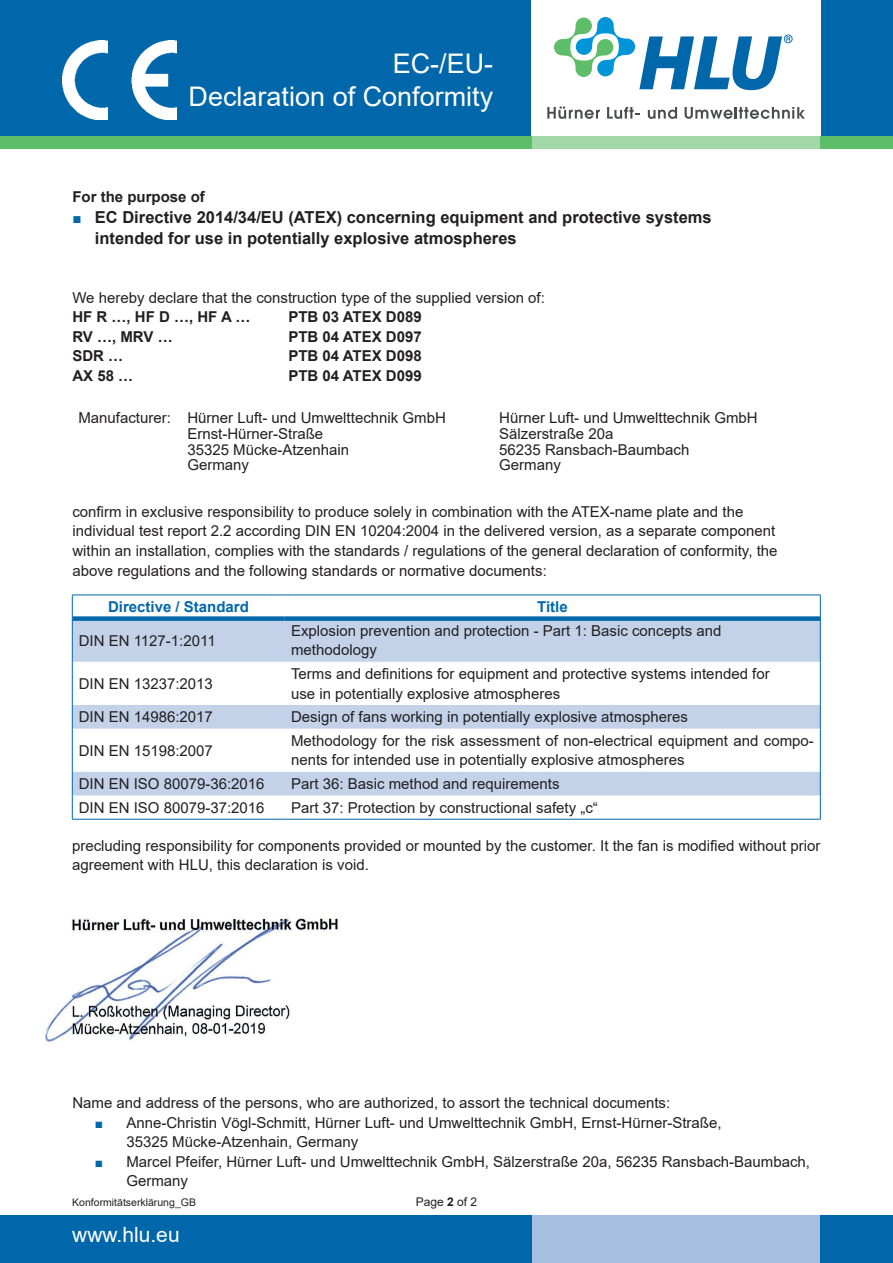
<style>
.page{position:relative;width:893px;height:1263px;background:#fff}
.page>*{position:absolute;margin:0;border:0;box-sizing:border-box;transform-origin:0 0}
.t1{font:27px/33px "Arial";color:#fff;text-align:right}
.t2{font:21px "Arial";color:#fff}
.t3{font:700 16.5px "Arial";color:#231f20}
.t4{font:15px/19.5px "Arial";color:#231f20}
.t5{font:700 15px "Arial";color:#231f20}
.t6{font:700 15px "Arial";color:#0067aa}
.t7{font:15px "European Pi Three";color:#0067aa}
.t8{font:12px "Arial";color:#231f20}
.t9{font:10.5px "Arial";color:#231f20}
.s1{font-family:"European Pi Three";font-weight:400;color:#0067aa}
.s2{font-weight:700}
</style>
<div class="page">
<div style="left:0;top:0;width:893px;height:136px;background:#0067aa"></div>
<div style="left:531px;top:0;width:290px;height:136px;background:#fff"></div>
<div style="left:0;top:136px;width:531px;height:13px;background:#5ebd68"></div>
<svg style="left:547px;top:107px;width:53px;height:12px"></svg>
<svg style="left:607px;top:107px;width:33px;height:12px"></svg>
<svg style="left:648px;top:107px;width:29px;height:12px"></svg>
<svg style="left:685px;top:107px;width:120px;height:12px"></svg>
<svg style="left:554px;top:17px;width:239px;height:73px"></svg>
<div style="left:531px;top:136px;width:290px;height:13px;background:#a2d8a7"></div>
<div style="left:821px;top:136px;width:72px;height:13px;background:#5ebd68"></div>
<div style="left:531px;top:1215px;width:290px;height:48px;background:#a7bfdf"></div>
<div style="left:821px;top:1215px;width:72px;height:48px;background:#0067aa"></div>
<div style="left:0;top:1215px;width:531px;height:48px;background:#0067aa"></div>
<img style="left:63px;top:40px;width:114px;height:79px">
<svg style="left:73px;top:621px;width:747px;height:174px"></svg>
<div style="left:72px;top:616px;width:213px;height:5px;background:#0067aa"></div>
<div style="left:285px;top:616px;width:535px;height:5px;background:#0067aa"></div>
<hr style="left:72px;top:595px;width:213px;height:1px;background:#0067aa">
<svg style="left:72px;top:595px;width:1px;height:24px"></svg>
<hr style="left:285px;top:595px;width:535px;height:1px;background:#0067aa">
<hr style="left:72px;top:619px;width:1px;height:43px;background:#0067aa">
<hr style="left:72px;top:662px;width:1px;height:43px;background:#0067aa">
<svg style="left:72px;top:705px;width:1px;height:24px"></svg>
<hr style="left:72px;top:729px;width:1px;height:43px;background:#0067aa">
<svg style="left:72px;top:772px;width:1px;height:47px"></svg>
<svg style="left:820px;top:595px;width:1px;height:24px"></svg>
<hr style="left:820px;top:619px;width:1px;height:43px;background:#0067aa">
<hr style="left:820px;top:662px;width:1px;height:43px;background:#0067aa">
<svg style="left:820px;top:705px;width:1px;height:24px"></svg>
<hr style="left:820px;top:729px;width:1px;height:43px;background:#0067aa">
<svg style="left:820px;top:772px;width:1px;height:47px"></svg>
<hr style="left:72px;top:819px;width:213px;height:1px;background:#0067aa">
<hr style="left:285px;top:819px;width:535px;height:1px;background:#0067aa">
<img style="left:45px;top:918px;width:293px;height:125px">
<h1 class="t1" style="left:189px;top:47px;width:306px">EC-/EU-<br>Declaration of Conformity</h1>
<p class="t5" style="left:72px;top:186px;width:134px">For the purpose of</p>
<p class="t3" style="left:72px;top:206px;width:641px"><span class="s1">J</span> EC Directive 2014/34/EU (ATEX) concerning equipment and protective systems</p>
<p class="t3" style="left:95px;top:227px;width:423px">intended for use in potentially explosive atmospheres</p>
<p class="t4" style="left:72px;top:288px;width:474px">We hereby declare that the construction type of the supplied version of:</p>
<p class="t5" style="left:72px;top:306px;width:180px">HF R …, HF D …, HF A …</p>
<p class="t5" style="left:288px;top:306px;width:135px">PTB 03 ATEX D089</p>
<p class="t5" style="left:72px;top:326px;width:102px">RV …, MRV …</p>
<p class="t5" style="left:288px;top:326px;width:135px">PTB 04 ATEX D097</p>
<p class="t5" style="left:72px;top:345px;width:52px">SDR …</p>
<p class="t5" style="left:288px;top:345px;width:135px">PTB 04 ATEX D098</p>
<p class="t5" style="left:72px;top:365px;width:62px">AX 58 …</p>
<p class="t5" style="left:288px;top:365px;width:135px">PTB 04 ATEX D099</p>
<p class="t4" style="left:78px;top:408px;width:94px">Manufacturer:</p>
<p class="t4" style="left:187px;top:408px;width:260px">Hürner Luft- und Umwelttechnik GmbH</p>
<p class="t4" style="left:187px;top:424px;width:137px">Ernst-Hürner-Straße</p>
<p class="t4" style="left:187px;top:440px;width:163px">35325 Mücke-Atzenhain</p>
<p class="t4" style="left:187px;top:455px;width:63px">Germany</p>
<p class="t4" style="left:499px;top:408px;width:260px">Hürner Luft- und Umwelttechnik GmbH</p>
<p class="t4" style="left:499px;top:424px;width:116px">Sälzerstraße 20a</p>
<p class="t4" style="left:499px;top:440px;width:192px">56235 Ransbach-Baumbach</p>
<p class="t4" style="left:499px;top:455px;width:63px">Germany</p>
<p class="t4" style="left:72px;top:502px;width:672px">confirm in exclusive responsibility to produce solely in combination with the ATEX-name plate and the</p>
<p class="t4" style="left:72px;top:521px;width:704px">individual test report 2.2 according DIN EN 10204:2004 in the delivered version, as a separate component</p>
<p class="t4" style="left:72px;top:541px;width:707px">within an installation, complies with the standards / regulations of the general declaration of conformity, the</p>
<p class="t4" style="left:72px;top:560px;width:476px">above regulations and the following standards or normative documents:</p>
<p class="t6" style="left:108px;top:596px;width:142px">Directive / Standard</p>
<p class="t6" style="left:537px;top:596px;width:32px">Title</p>
<p class="t4" style="left:79px;top:630px;width:139px">DIN EN 1127-1:2011</p>
<p class="t4" style="left:291px;top:621px;width:432px">Explosion prevention and protection - Part 1: Basic concepts and</p>
<p class="t4" style="left:291px;top:640px;width:87px">methodology</p>
<p class="t4" style="left:79px;top:674px;width:136px">DIN EN 13237:2013</p>
<p class="t4" style="left:291px;top:664px;width:480px">Terms and definitions for equipment and protective systems intended for</p>
<p class="t4" style="left:291px;top:683px;width:271px">use in potentially explosive atmospheres</p>
<p class="t4" style="left:79px;top:707px;width:136px">DIN EN 14986:2017</p>
<p class="t4" style="left:291px;top:707px;width:398px">Design of fans working in potentially explosive atmospheres</p>
<p class="t4" style="left:79px;top:740px;width:136px">DIN EN 15198:2007</p>
<p class="t4" style="left:291px;top:731px;width:524px">Methodology for the risk assessment of non-electrical equipment and compo&shy;nents for intended use in potentially explosive atmospheres</p>
<p class="t4" style="left:79px;top:774px;width:187px">DIN EN ISO 80079-36:2016</p>
<p class="t4" style="left:291px;top:774px;width:270px">Part 36: Basic method and requirements</p>
<p class="t4" style="left:79px;top:798px;width:187px">DIN EN ISO 80079-37:2016</p>
<p class="t4" style="left:291px;top:798px;width:308px">Part 37: Protection by constructional safety „c“</p>
<p class="t4" style="left:72px;top:835px;width:750px">precluding responsibility for components provided or mounted by the customer. It the fan is modified without prior agreement with HLU, this declaration is void.</p>
<p class="t4" style="left:72px;top:1093px;width:599px">Name and address of the persons, who are authorized, to assort the technical documents:</p>
<p class="t7" style="left:95px;top:1113px;width:10px">J</p>
<p class="t4" style="left:126px;top:1113px;width:597px">Anne-Christin Vögl-Schmitt, Hürner Luft- und Umwelttechnik GmbH, Ernst-Hürner-Straße,</p>
<p class="t4" style="left:126px;top:1132px;width:233px">35325 Mücke-Atzenhain, Germany</p>
<p class="t7" style="left:95px;top:1152px;width:10px">J</p>
<p class="t4" style="left:126px;top:1152px;width:685px">Marcel Pfeifer, Hürner Luft- und Umwelttechnik GmbH, Sälzerstraße 20a, 56235 Ransbach-Baumbach,<br>Germany</p>
<p class="t9" style="left:72px;top:1195px;width:125px">Konformitätserklärung_GB</p>
<p class="t8" style="left:416px;top:1193px;width:63px">Page <span class="s2">2</span> of 2</p>
<h2 class="t2" style="left:72px;top:1220px;width:109px">www.hlu.eu</h2>
</div>
